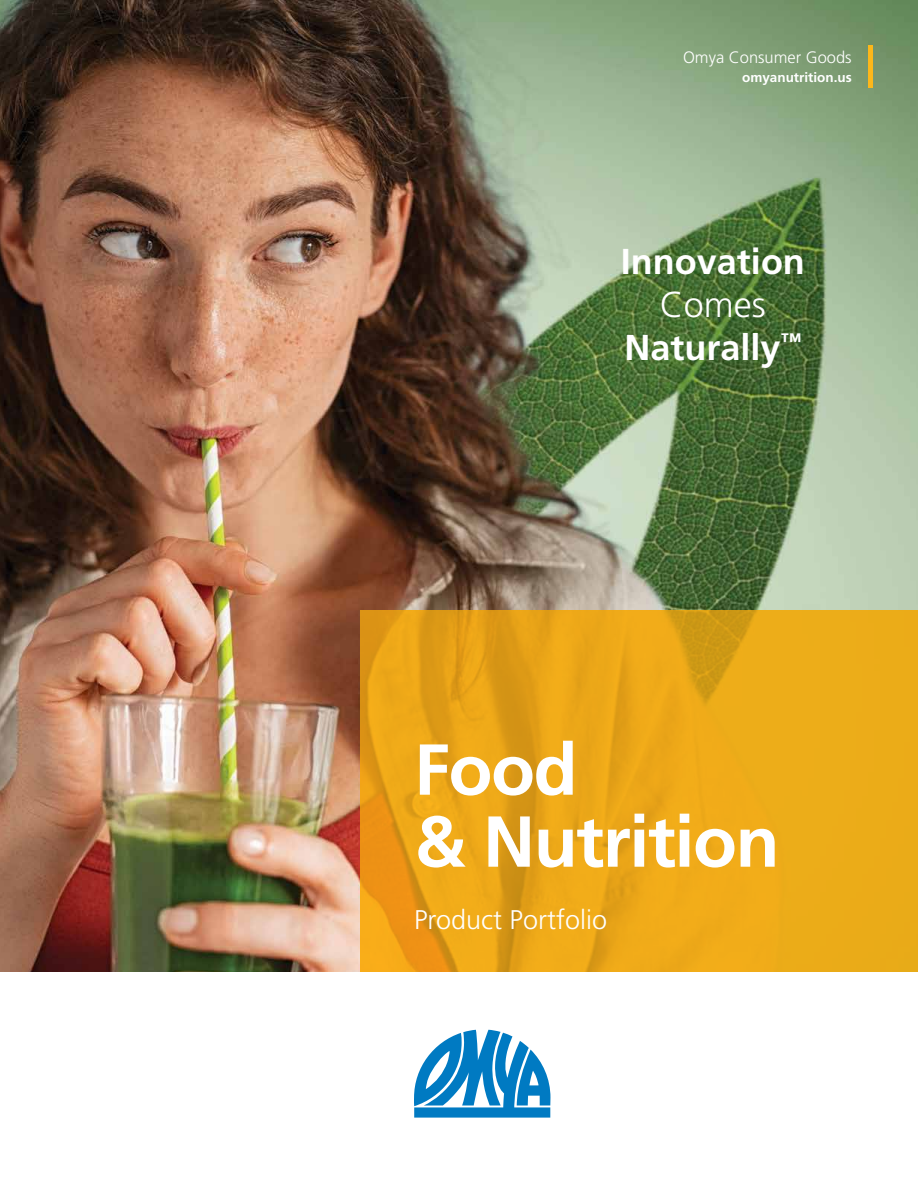
<style>
.page{position:relative;width:918px;height:1188px;background:#fff}
.page>*{position:absolute;margin:0;border:0;box-sizing:border-box;transform-origin:0 0}
.t1{font:700 72px/72px "Frutiger LT Std";letter-spacing:-.02em;color:#fff}
.t2{font:700 36px/43.2px "Frutiger LT Std";color:#fff;text-align:center}
.t3{font:300 27px "Frutiger LT Std";color:#fff}
.t4{font:300 16.5px "Frutiger LT Std";color:#fff}
.t5{font:700 13.5px "Frutiger LT Std";color:#fff}
.s1{font-weight:300}
</style>
<div class="page">
<img style="left:0;top:0;width:918px;height:972px">
<svg style="left:414px;top:1030px;width:136px;height:88px"></svg>
<svg style="left:360px;top:611px;width:558px;height:361px;background:#eaa617"></svg>
<hr style="left:869px;top:45px;width:4px;height:43px;background:#fdb71a">
<p class="t4" style="left:683px;top:48px;width:170px">Omya Consumer Goods</p>
<p class="t5" style="left:742px;top:69px;width:111px">omyanutrition.us</p>
<p class="t2" style="left:621px;top:240px;width:186px">Innovation</p>
<p class="t2" style="left:624px;top:283px;width:179px"><span class="s1">Comes<br></span>Naturally<sup>™</sup></p>
<h1 class="t1" style="left:414px;top:734px;width:367px">Food<br>&amp; Nutrition</h1>
<p class="t3" style="left:414px;top:905px;width:195px">Product Portfolio</p>
</div>
